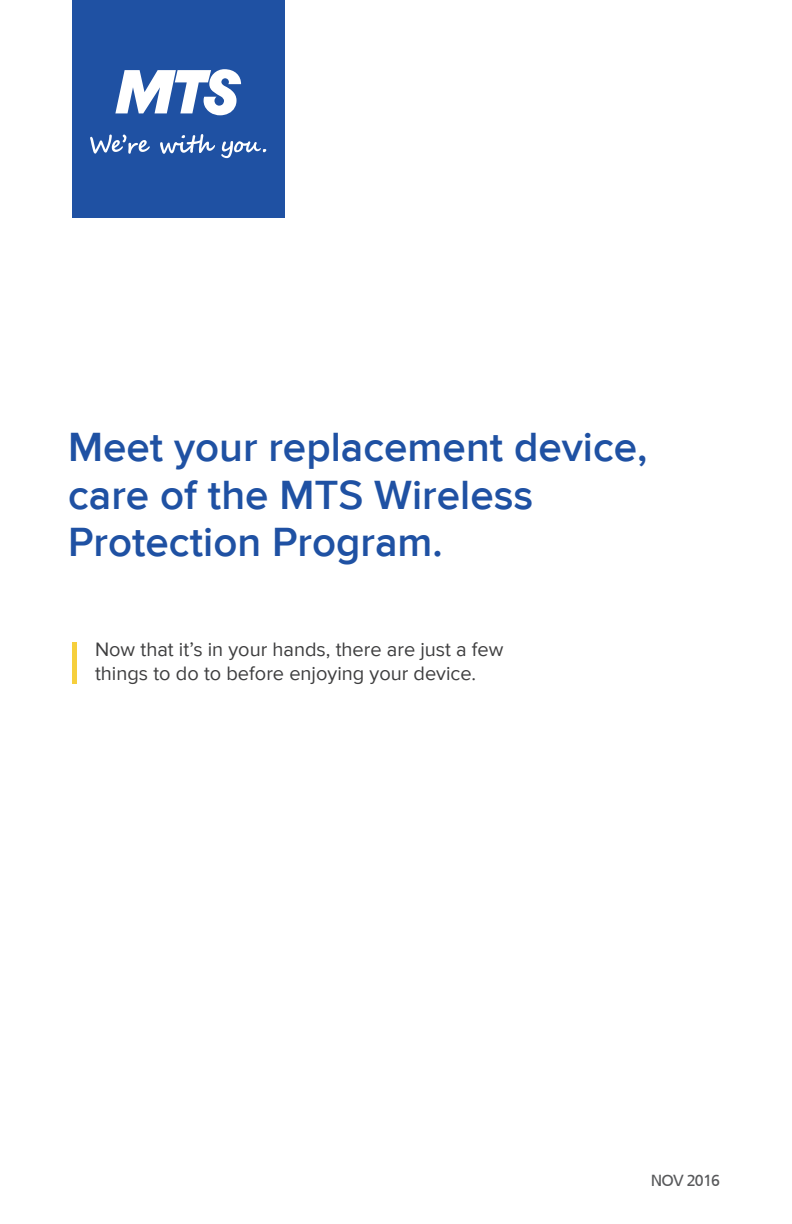
<style>
.page{position:relative;width:792px;height:1224px;background:#fff}
.page>*{position:absolute;margin:0;border:0;box-sizing:border-box;transform-origin:0 0}
.Ariel_ROunded_Blue{font:600 42px/47.8px "Proxima Nova";color:#1f51a3}
.Ariel_ROunded_Blue-2{font:20px/23.8px "Proxima Nova";color:#3e3e3f}
.t1{font:16px "Frutiger CE";letter-spacing:-.05em;color:#57585a}
</style>
<div class="page">
<div style="left:72px;top:0;width:213px;height:217px;background:#1f51a3"></div>
<svg style="left:160px;top:134px;width:55px;height:20px"></svg>
<svg style="left:90px;top:135px;width:60px;height:19px"></svg>
<svg style="left:221px;top:141px;width:45px;height:17px"></svg>
<svg style="left:115px;top:69px;width:126px;height:46px"></svg>
<div style="left:72px;top:642px;width:5px;height:41px;background:#f6cf3c"></div>
<p class="Ariel_ROunded_Blue" style="left:68px;top:425px;width:581px">Meet your replacement device, care of the MTS Wireless<br>Protection Program.</p>
<p class="Ariel_ROunded_Blue-2" style="left:95px;top:638px;width:410px">Now that it’s in your hands, there are just a few things to do to before enjoying your device.</p>
<p class="t1" style="left:651px;top:1171px;width:71px">NOV 2016</p>
</div>
